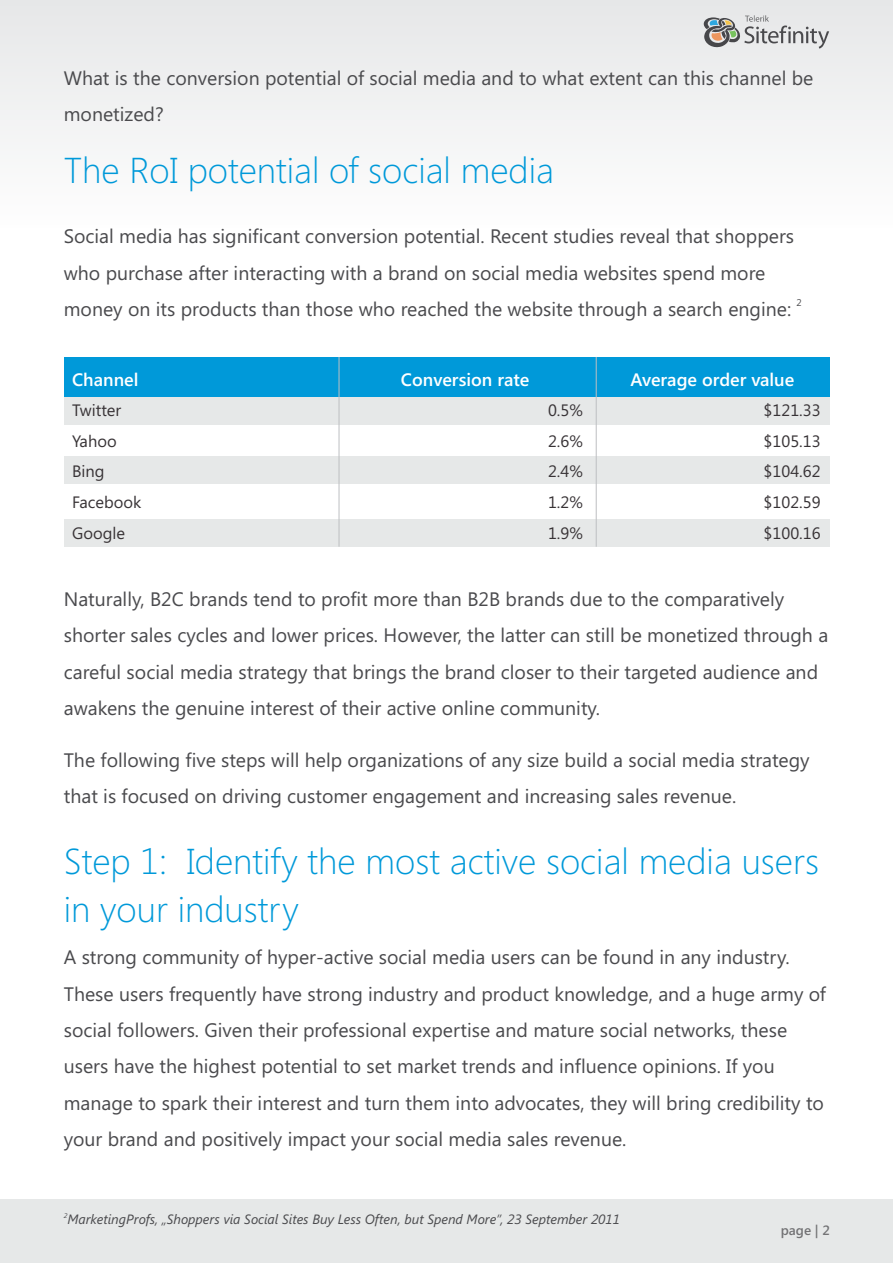
<style>
.page{position:relative;width:893px;height:1263px;background:#fff}
.page>*{position:absolute;margin:0;border:0;box-sizing:border-box;transform-origin:0 0}
.t1{font:300 36px/47.8px "Segoe UI";color:#0099d9}
.t2{font:19.5px/36.3px "Segoe UI";color:#4a4a4d}
.t3{font:600 18px "Segoe UI";color:#fff}
.t4{font:16.5px/30.8px "Segoe UI";color:#383336;text-align:justify}
.t5{font:italic 13.5px "Segoe UI";color:#4a4a4d}
.t6{font:600 13.5px "Segoe UI";color:#737375}
.t7{font:9.75px "Segoe UI";color:#4a4a4d}
.t8{font:italic 6.75px "Segoe UI";color:#4a4a4d}
</style>
<div class="page">
<div style="left:0;top:0;width:893px;height:228px;background:#f2f3f3"></div>
<div style="left:0;top:1199px;width:893px;height:64px;background:#e6e8e8"></div>
<div style="left:64px;top:357px;width:765px;height:40px;background:#0099d9"></div>
<div style="left:64px;top:520px;width:765px;height:27px;background:#e6e8e8"></div>
<div style="left:64px;top:456px;width:765px;height:27px;background:#e6e8e8"></div>
<div style="left:64px;top:397px;width:765px;height:27px;background:#e6e8e8"></div>
<hr style="left:596px;top:357px;width:1px;height:190px;background:#bdbfc2">
<hr style="left:339px;top:357px;width:1px;height:190px;background:#bdbfc2">
<svg style="left:704px;top:15px;width:125px;height:34px"></svg>
<p class="t2" style="left:64px;top:62px;width:751px">What is the conversion potential of social media and to what extent can this channel be monetized?</p>
<h1 class="t1" style="left:64px;top:150px;width:492px">The RoI potential of social media</h1>
<p class="t2" style="left:64px;top:220px;width:732px">Social media has significant conversion potential. Recent studies reveal that shoppers who purchase after interacting with a brand on social media websites spend more</p>
<p class="t7" style="left:797px;top:299px;width:7px">2</p>
<p class="t2" style="left:64px;top:293px;width:729px">money on its products than those who reached the website through a search engine:</p>
<p class="t3" style="left:72px;top:373px;width:68px">Channel</p>
<p class="t3" style="left:401px;top:373px;width:130px">Conversion rate</p>
<p class="t3" style="left:630px;top:373px;width:165px">Average order value</p>
<p class="t4" style="left:72px;top:396px;width:71px;text-align:left">Twitter<br>Yahoo<br>Bing<br>Facebook<br>Google</p>
<p class="t4" style="left:548px;top:396px;width:36px">0.5% 2.6% 2.4% 1.2% 1.9%</p>
<p class="t4" style="left:764px;top:396px;width:58px">$121.33 $105.13 $104.62 $102.59 $100.16</p>
<p class="t2" style="left:64px;top:583px;width:766px">Naturally, B2C brands tend to profit more than B2B brands due to the comparatively shorter sales cycles and lower prices. However, the latter can still be monetized through a careful social media strategy that brings the brand closer to their targeted audience and awakens the genuine interest of their active online community.</p>
<p class="t2" style="left:64px;top:744px;width:747px">The following five steps will help organizations of any size build a social media strategy that is focused on driving customer engagement and increasing sales revenue.</p>
<h1 class="t1" style="left:64px;top:841px;width:757px">Step 1: Identify the most active social media users in your industry</h1>
<p class="t2" style="left:64px;top:941px;width:764px">A strong community of hyper-active social media users can be found in any industry.<br>These users frequently have strong industry and product knowledge, and a huge army of social followers. Given their professional expertise and mature social networks, these users have the highest potential to set market trends and influence opinions. If you manage to spark their interest and turn them into advocates, they will bring credibility to your brand and positively impact your social media sales revenue.</p>
<p class="t8" style="left:64px;top:1213px;width:5px">2</p>
<p class="t5" style="left:67px;top:1214px;width:554px">MarketingProfs, „Shoppers via Social Sites Buy Less Often, but Spend More”, 23 September 2011</p>
<p class="t6" style="left:781px;top:1225px;width:51px">page | 2</p>
</div>
